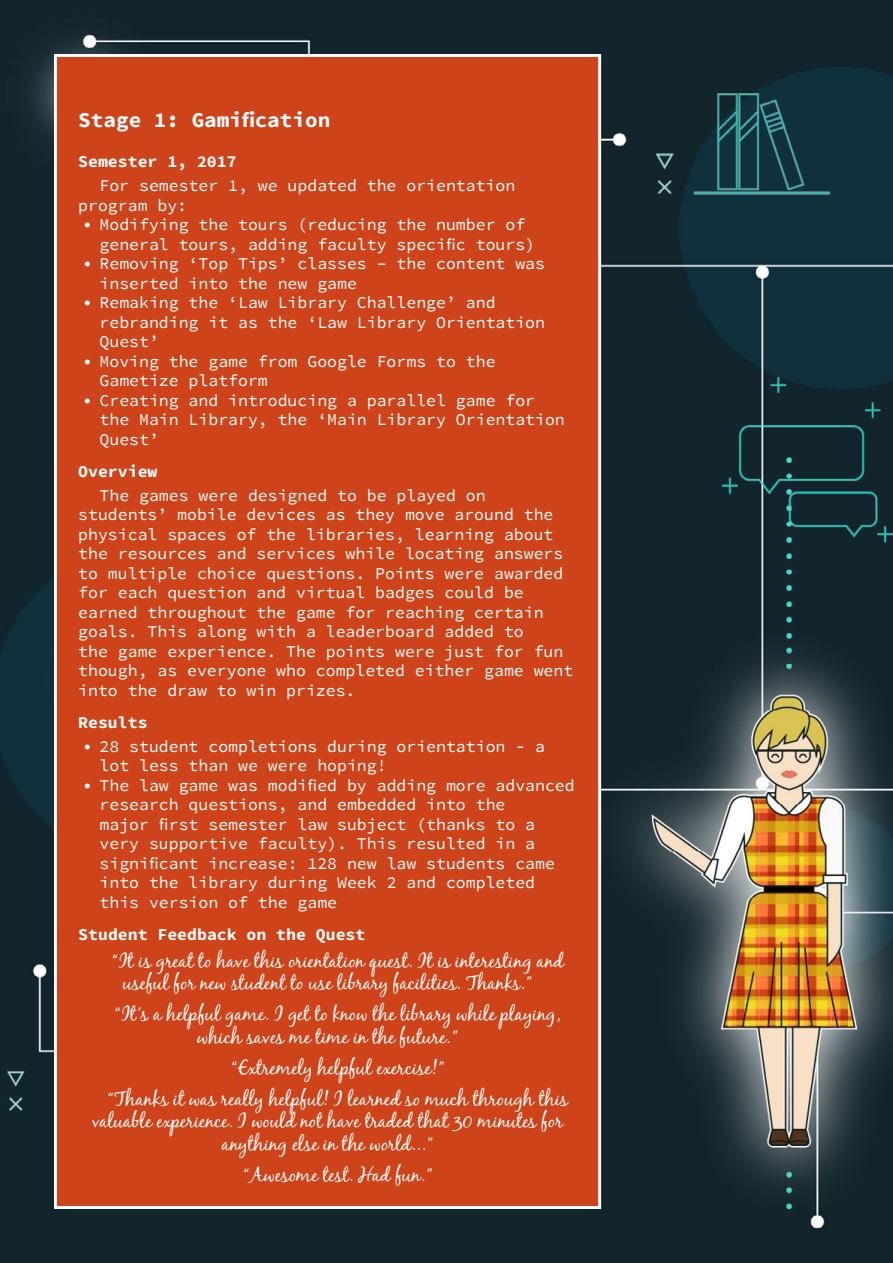
<style>
.page{position:relative;width:893px;height:1263px;background:#12252c}
.page>*{position:absolute;margin:0;border:0;box-sizing:border-box;transform-origin:0 0}
.t1{font:700 21px "Source Code Pro";color:#fff}
.t2{font:19.5px/22.5px "Black Jack";color:#fff}
.t3{font:16.5px/19.5px "Source Code Pro";color:#fff}
.t4{font:700 16.5px "Source Code Pro";color:#fff}
</style>
<div class="page">
<img style="left:601px;top:61px;width:292px;height:369px">
<img style="left:0;top:430px;width:893px;height:797px">
<div style="left:56px;top:56px;width:544px;height:1151px;background:#ce431a"></div>
<div style="left:54px;top:54px;width:547px;height:1155px;border:3px solid #fff"></div>
<p class="t1" style="left:78px;top:106px;width:254px">Stage 1: Gamification</p>
<p class="t4" style="left:78px;top:151px;width:160px">Semester 1, 2017</p>
<p class="t3" style="left:78px;top:176px;width:439px;text-indent:21px">For semester 1, we updated the orientation program by:</p>
<p class="t3" style="left:100px;top:215px;width:437px;text-indent:-17px">• Modifying the tours (reducing the number of general tours, adding faculty specific tours)</p>
<p class="t3" style="left:100px;top:254px;width:447px;text-indent:-17px">• Removing ‘Top Tips’ classes – the content was inserted into the new game</p>
<p class="t3" style="left:100px;top:293px;width:447px;text-indent:-17px">• Remaking the ‘Law Library Challenge’ and rebranding it as the ‘Law Library Orientation<br>Quest’</p>
<p class="t3" style="left:100px;top:351px;width:398px;text-indent:-17px">• Moving the game from Google Forms to the<br>Gametize platform</p>
<p class="t3" style="left:100px;top:390px;width:467px;text-indent:-17px">• Creating and introducing a parallel game for the Main Library, the ‘Main Library Orientation<br>Quest’</p>
<p class="t4" style="left:78px;top:461px;width:81px">Overview</p>
<p class="t3" style="left:78px;top:485px;width:497px;text-indent:21px">The games were designed to be played on students’ mobile devices as they move around the physical spaces of the libraries, learning about the resources and services while locating answers to multiple choice questions. Points were awarded for each question and virtual badges could be earned throughout the game for reaching certain goals. This along with a leaderboard added to<br>the game experience. The points were just for fun though, as everyone who completed either game went into the draw to win prizes.</p>
<p class="t4" style="left:78px;top:712px;width:71px">Results</p>
<p class="t3" style="left:100px;top:736px;width:447px;text-indent:-17px">• 28 student completions during orientation - a lot less than we were hoping!</p>
<p class="t3" style="left:100px;top:775px;width:477px;text-indent:-17px">• The law game was modified by adding more advanced research questions, and embedded into the<br>major first semester law subject (thanks to a very supportive faculty). This resulted in a significant increase: 128 new law students came into the library during Week 2 and completed this version of the game</p>
<p class="t4" style="left:78px;top:924px;width:289px">Student Feedback on the Quest</p>
<p class="t2" style="left:123px;top:949px;width:442px;text-indent:-10px">“It is great to have this orientation quest. It is interesting and useful for new student to use library facilities. Thanks.”</p>
<p class="t2" style="left:197px;top:1002px;width:366px;text-indent:-82px">“It’s a helpful game. I get to know the library while playing, which saves me time in the future.”</p>
<p class="t2" style="left:108px;top:1051px;width:461px;line-height:31px;text-align:center">“Extremely helpful exercise!”<br>“Thanks it was really helpful! I learned so much through this</p>
<p class="t2" style="left:92px;top:1109px;width:472px;text-align:center">valuable experience. I would not have traded that 30 minutes for anything else in the world...”</p>
<p class="t2" style="left:244px;top:1163px;width:190px">“Awesome test. Had fun.”</p>
</div>
